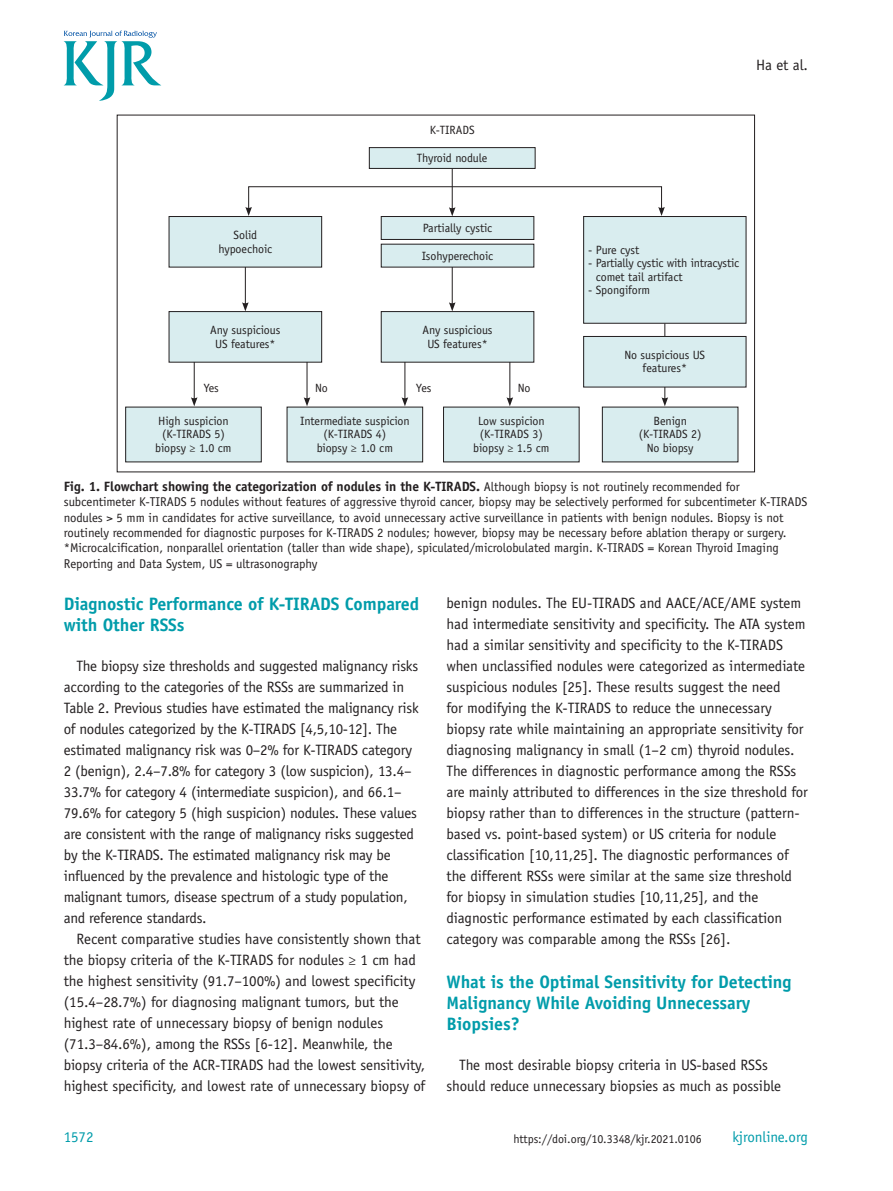
<style>
.page{position:relative;width:893px;height:1191px;background:#fff}
.page>*{position:absolute;margin:0;border:0;box-sizing:border-box;transform-origin:0 0}
.t1{font:700 18px/21px "Officina Sans Std";letter-spacing:-.005em;color:#009caa}
.t2{font:15px/21px "Officina Sans Std";letter-spacing:-.005em;color:#231f20}
.t3{font:15px "Officina Sans Std";letter-spacing:-.005em;color:#009caa}
.t4{font:700 13.5px "Officina Sans Std";letter-spacing:-.005em;color:#231f20}
.t5{font:12.75px/15.3px "Officina Sans Std";letter-spacing:-.005em;color:#231f20}
.t6{font:12px/13.5px "Officina Sans Std";letter-spacing:-.005em;color:#231f20;text-align:center}
.s1{font-weight:400;font-size:12.75px}
</style>
<div class="page">
<svg style="left:64px;top:31px;width:97px;height:70px"></svg>
<div style="left:169px;top:216px;width:153px;height:51px;background:#d9edef"></div>
<div style="left:169px;top:216px;width:153px;height:51px;border:1px solid #231f20"></div>
<div style="left:169px;top:311px;width:153px;height:51px;background:#d9edef"></div>
<div style="left:169px;top:311px;width:153px;height:51px;border:1px solid #231f20"></div>
<div style="left:126px;top:407px;width:135px;height:55px;background:#d9edef"></div>
<div style="left:287px;top:407px;width:136px;height:55px;background:#d9edef"></div>
<div style="left:443px;top:407px;width:136px;height:55px;background:#d9edef"></div>
<div style="left:602px;top:407px;width:136px;height:55px;background:#d9edef"></div>
<div style="left:381px;top:311px;width:153px;height:51px;background:#d9edef"></div>
<div style="left:381px;top:311px;width:153px;height:51px;border:1px solid #231f20"></div>
<div style="left:584px;top:216px;width:162px;height:107px;background:#d9edef"></div>
<div style="left:583px;top:216px;width:163px;height:107px;border:1px solid #231f20"></div>
<div style="left:381px;top:216px;width:153px;height:23px;background:#d9edef"></div>
<div style="left:381px;top:216px;width:153px;height:24px;border:1px solid #231f20"></div>
<div style="left:369px;top:148px;width:166px;height:20px;background:#d9edef"></div>
<div style="left:369px;top:147px;width:166px;height:22px;border:1px solid #231f20"></div>
<div style="left:381px;top:244px;width:153px;height:23px;background:#d9edef"></div>
<hr style="left:452px;top:169px;width:1px;height:41px;background:#231f20">
<svg style="left:449px;top:209px;width:6px;height:7px"></svg>
<hr style="left:452px;top:267px;width:1px;height:38px;background:#231f20">
<svg style="left:449px;top:302px;width:6px;height:9px"></svg>
<hr style="left:245px;top:267px;width:1px;height:38px;background:#231f20">
<svg style="left:242px;top:302px;width:7px;height:9px"></svg>
<hr style="left:194px;top:362px;width:1px;height:38px;background:#231f20">
<svg style="left:191px;top:397px;width:7px;height:9px"></svg>
<hr style="left:307px;top:362px;width:1px;height:38px;background:#231f20">
<svg style="left:304px;top:397px;width:6px;height:9px"></svg>
<hr style="left:405px;top:362px;width:1px;height:38px;background:#231f20">
<svg style="left:402px;top:397px;width:6px;height:9px"></svg>
<hr style="left:510px;top:362px;width:1px;height:38px;background:#231f20">
<svg style="left:507px;top:397px;width:6px;height:9px"></svg>
<hr style="left:665px;top:323px;width:1px;height:77px;background:#231f20">
<svg style="left:661px;top:397px;width:7px;height:9px"></svg>
<div style="left:584px;top:336px;width:162px;height:51px;background:#d9edef"></div>
<div style="left:583px;top:336px;width:163px;height:51px;border:1px solid #231f20"></div>
<div style="left:248px;top:186px;width:414px;height:23px;border:1px solid #231f20"></div>
<svg style="left:245px;top:207px;width:7px;height:9px"></svg>
<svg style="left:658px;top:207px;width:7px;height:9px"></svg>
<p class="t6" style="left:430px;top:123px;width:46px">K-TIRADS</p>
<p class="t6" style="left:417px;top:151px;width:72px">Thyroid nodule</p>
<p class="t2" style="left:756px;top:54px;width:53px">Ha et al.</p>
<p class="t6" style="left:218px;top:228px;width:55px">Solid hypoechoic</p>
<p class="t6" style="left:210px;top:323px;width:72px">Any suspicious<br>US features*</p>
<p class="t6" style="left:423px;top:221px;width:71px">Partially cystic</p>
<p class="t6" style="left:422px;top:249px;width:73px">Isohyperechoic</p>
<p class="t6" style="left:422px;top:323px;width:72px">Any suspicious<br>US features*</p>
<p class="t6" style="left:204px;top:381px;width:17px">Yes</p>
<p class="t6" style="left:315px;top:381px;width:14px">No</p>
<p class="t6" style="left:416px;top:381px;width:17px">Yes</p>
<p class="t6" style="left:518px;top:381px;width:14px">No</p>
<p class="t6" style="left:588px;top:243px;width:53px">- Pure cyst</p>
<p class="t6" style="left:596px;top:256px;width:145px;text-align:left;text-indent:-8px">- Partially cystic with intracystic comet tail artifact</p>
<p class="t6" style="left:588px;top:283px;width:64px">- Spongiform</p>
<p class="t6" style="left:624px;top:348px;width:82px">No suspicious US features*</p>
<p class="t6" style="left:155px;top:414px;width:78px">High suspicion (K-TIRADS 5) biopsy ≥ 1.0 cm</p>
<p class="t6" style="left:300px;top:414px;width:111px">Intermediate suspicion (K-TIRADS 4)<br>biopsy ≥ 1.0 cm</p>
<p class="t6" style="left:473px;top:414px;width:78px">Low suspicion (K-TIRADS 3) biopsy ≥ 1.5 cm</p>
<p class="t6" style="left:639px;top:414px;width:64px">Benign (K-TIRADS 2)<br>No biopsy</p>
<p class="t4" style="left:64px;top:478px;width:677px">Fig. 1. Flowchart showing the categorization of nodules in the K-TIRADS. <span class="s1">Although biopsy is not routinely recommended for</span></p>
<p class="t5" style="left:64px;top:494px;width:745px">subcentimeter K-TIRADS 5 nodules without features of aggressive thyroid cancer, biopsy may be selectively performed for subcentimeter K-TIRADS nodules &gt; 5 mm in candidates for active surveillance, to avoid unnecessary active surveillance in patients with benign nodules. Biopsy is not routinely recommended for diagnostic purposes for K-TIRADS 2 nodules; however, biopsy may be necessary before ablation therapy or surgery. *Microcalcification, nonparallel orientation (taller than wide shape), spiculated/microlobulated margin. K-TIRADS = Korean Thyroid Imaging Reporting and Data System, US = ultrasonography</p>
<p class="t1" style="left:64px;top:593px;width:357px">Diagnostic Performance of K-TIRADS Compared with Other RSSs</p>
<p class="t2" style="left:64px;top:655px;width:356px;text-indent:13px">The biopsy size thresholds and suggested malignancy risks according to the categories of the RSSs are summarized in Table 2. Previous studies have estimated the malignancy risk of nodules categorized by the K-TIRADS [4,5,10-12]. The estimated malignancy risk was 0–2% for K-TIRADS category 2 (benign), 2.4–7.8% for category 3 (low suspicion), 13.4– 33.7% for category 4 (intermediate suspicion), and 66.1– 79.6% for category 5 (high suspicion) nodules. These values are consistent with the range of malignancy risks suggested by the K-TIRADS. The estimated malignancy risk may be influenced by the prevalence and histologic type of the malignant tumors, disease spectrum of a study population, and reference standards.</p>
<p class="t2" style="left:64px;top:928px;width:363px;text-indent:13px">Recent comparative studies have consistently shown that the biopsy criteria of the K-TIRADS for nodules ≥ 1 cm had the highest sensitivity (91.7–100%) and lowest specificity (15.4–28.7%) for diagnosing malignant tumors, but the highest rate of unnecessary biopsy of benign nodules (71.3–84.6%), among the RSSs [6-12]. Meanwhile, the biopsy criteria of the ACR-TIRADS had the lowest sensitivity, highest specificity, and lowest rate of unnecessary biopsy of</p>
<p class="t3" style="left:64px;top:1128px;width:31px">1572</p>
<p class="t2" style="left:446px;top:592px;width:363px">benign nodules. The EU-TIRADS and AACE/ACE/AME system had intermediate sensitivity and specificity. The ATA system had a similar sensitivity and specificity to the K-TIRADS when unclassified nodules were categorized as intermediate suspicious nodules [25]. These results suggest the need<br>for modifying the K-TIRADS to reduce the unnecessary biopsy rate while maintaining an appropriate sensitivity for diagnosing malignancy in small (1–2 cm) thyroid nodules.<br>The differences in diagnostic performance among the RSSs are mainly attributed to differences in the size threshold for biopsy rather than to differences in the structure (pattern&shy;based vs. point-based system) or US criteria for nodule classification [10,11,25]. The diagnostic performances of the different RSSs were similar at the same size threshold for biopsy in simulation studies [10,11,25], and the diagnostic performance estimated by each classification category was comparable among the RSSs [26].</p>
<p class="t1" style="left:446px;top:971px;width:346px">What is the Optimal Sensitivity for Detecting<br>Malignancy While Avoiding Unnecessary<br>Biopsies?</p>
<p class="t2" style="left:446px;top:1054px;width:336px;text-align:center">The most desirable biopsy criteria in US-based RSSs should reduce unnecessary biopsies as much as possible</p>
<p class="t6" style="left:513px;top:1132px;width:190px">https://doi.org/10.3348/kjr.2021.0106</p>
<p class="t3" style="left:732px;top:1128px;width:77px">kjronline.org</p>
</div>
